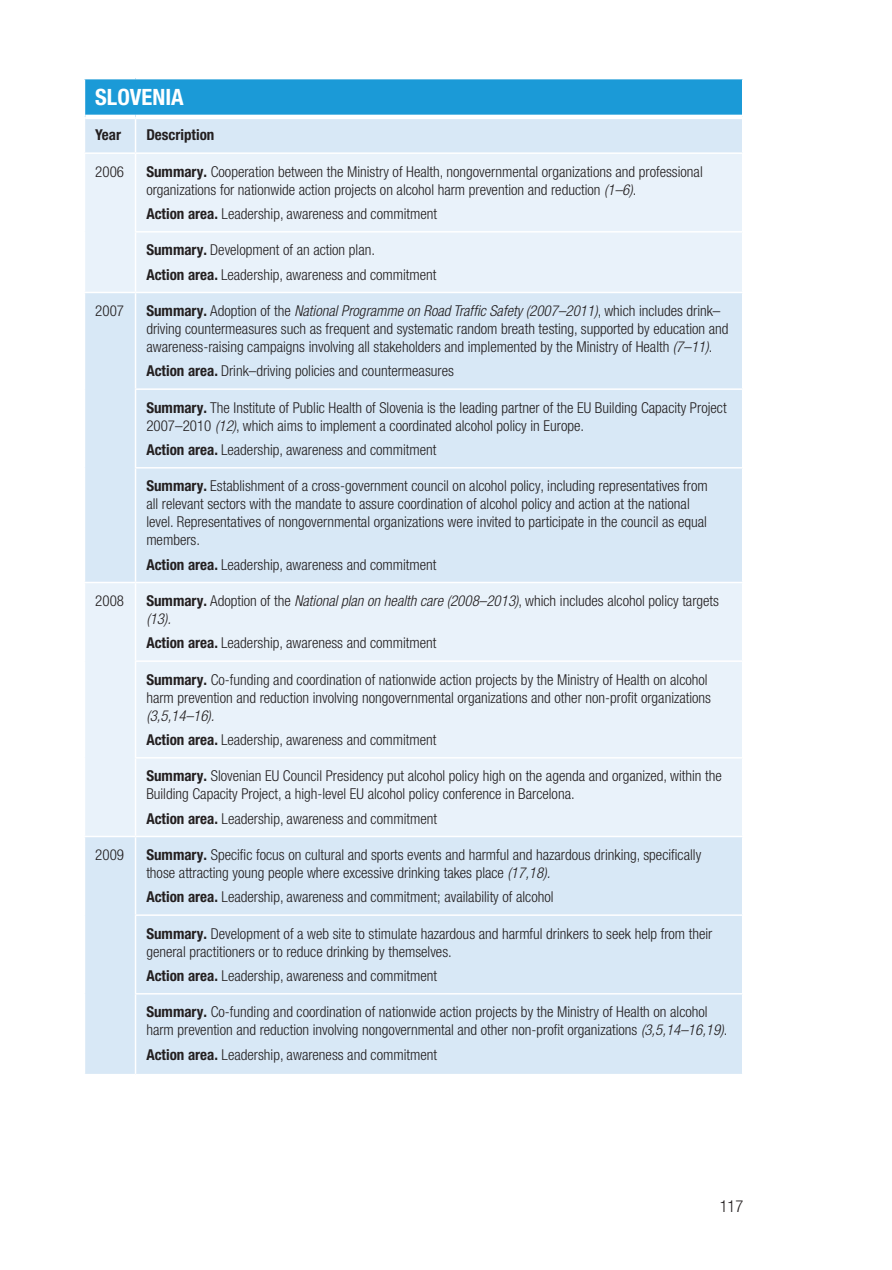
<style>
.page{position:relative;width:892px;height:1270px;background:#fff}
.page>*{position:absolute;margin:0;border:0;box-sizing:border-box;transform-origin:0 0}
.t1{font:700 condensed 22.5px "Helvetica Neue LT Pro";color:#fff}
.t2{font:300 condensed 16.5px "Helvetica Neue LT Pro";color:#231f20}
.t3{font:300 condensed 15px/18px "Helvetica Neue LT Pro";color:#231f20}
.t4{font:700 condensed 15px "Helvetica Neue LT Pro";color:#231f20}
.s1{font-weight:700}
.s2{font-style:italic}
</style>
<div class="page">
<div style="left:84px;top:79px;width:658px;height:38px;background:#1b9ad7"></div>
<div style="left:85px;top:119px;width:656px;height:954px;background:#d8e8f6"></div>
<svg style="left:85px;top:154px;width:656px;height:681px;background:#e1edf8"></svg>
<hr style="left:85px;top:115px;width:50px;height:4px;background:#fff">
<hr style="left:135px;top:119px;width:1px;height:33px;background:#fff">
<hr style="left:135px;top:115px;width:606px;height:4px;background:#fff">
<hr style="left:84px;top:152px;width:51px;height:2px;background:#fff">
<hr style="left:135px;top:152px;width:608px;height:2px;background:#fff">
<hr style="left:84px;top:79px;width:1px;height:38px;background:#fff">
<hr style="left:741px;top:79px;width:2px;height:38px;background:#fff">
<hr style="left:135px;top:154px;width:1px;height:77px;background:#fff">
<hr style="left:135px;top:232px;width:1px;height:60px;background:#fff">
<hr style="left:135px;top:231px;width:608px;height:1px;background:#fff">
<hr style="left:84px;top:292px;width:51px;height:1px;background:#fff">
<hr style="left:135px;top:293px;width:1px;height:95px;background:#fff">
<hr style="left:135px;top:292px;width:608px;height:1px;background:#fff">
<hr style="left:135px;top:390px;width:1px;height:77px;background:#fff">
<hr style="left:135px;top:388px;width:608px;height:2px;background:#fff">
<hr style="left:135px;top:468px;width:1px;height:113px;background:#fff">
<hr style="left:135px;top:467px;width:608px;height:1px;background:#fff">
<hr style="left:84px;top:581px;width:51px;height:2px;background:#fff">
<hr style="left:135px;top:583px;width:1px;height:77px;background:#fff">
<hr style="left:135px;top:581px;width:608px;height:2px;background:#fff">
<hr style="left:135px;top:661px;width:1px;height:95px;background:#fff">
<hr style="left:135px;top:660px;width:608px;height:1px;background:#fff">
<hr style="left:135px;top:758px;width:1px;height:77px;background:#fff">
<hr style="left:135px;top:756px;width:608px;height:2px;background:#fff">
<hr style="left:84px;top:835px;width:51px;height:2px;background:#fff">
<hr style="left:135px;top:837px;width:1px;height:77px;background:#fff">
<hr style="left:135px;top:835px;width:608px;height:2px;background:#fff">
<hr style="left:135px;top:915px;width:1px;height:77px;background:#fff">
<hr style="left:135px;top:914px;width:608px;height:1px;background:#fff">
<hr style="left:135px;top:994px;width:1px;height:79px;background:#fff">
<hr style="left:135px;top:992px;width:608px;height:2px;background:#fff">
<h1 class="t1" style="left:95px;top:84px;width:90px">SLOVENIA</h1>
<p class="t4" style="left:95px;top:126px;width:27px">Year</p>
<p class="t4" style="left:146px;top:126px;width:69px">Description</p>
<p class="t3" style="left:95px;top:162px;width:30px">2006</p>
<p class="t3" style="left:146px;top:162px;width:557px"><span class="s1">Summary.</span> Cooperation between the Ministry of Health, nongovernmental organizations and professional organizations for nationwide action projects on alcohol harm prevention and reduction <span class="s2">(1–6)</span>.</p>
<p class="t3" style="left:146px;top:205px;width:292px"><span class="s1">Action area.</span> Leadership, awareness and commitment</p>
<p class="t3" style="left:146px;top:238px;width:291px;line-height:24.3px"><span class="s1">Summary.</span> Development of an action plan.<br><span class="s1">Action area.</span> Leadership, awareness and commitment</p>
<p class="t3" style="left:95px;top:301px;width:30px">2007</p>
<p class="t3" style="left:146px;top:301px;width:583px"><span class="s1">Summary.</span> Adoption of the <span class="s2">National Programme on Road Traffic Safety (2007–2011)</span>, which includes drink– driving countermeasures such as frequent and systematic random breath testing, supported by education and awareness-raising campaigns involving all stakeholders and implemented by the Ministry of Health <span class="s2">(7–11)</span>.</p>
<p class="t3" style="left:146px;top:362px;width:309px"><span class="s1">Action area.</span> Drink–driving policies and countermeasures</p>
<p class="t3" style="left:146px;top:398px;width:581px"><span class="s1">Summary.</span> The Institute of Public Health of Slovenia is the leading partner of the EU Building Capacity Project<br>2007–2010 <span class="s2">(12)</span>, which aims to implement a coordinated alcohol policy in Europe.</p>
<p class="t3" style="left:146px;top:440px;width:291px"><span class="s1">Action area.</span> Leadership, awareness and commitment</p>
<p class="t3" style="left:146px;top:477px;width:562px"><span class="s1">Summary.</span> Establishment of a cross-government council on alcohol policy, including representatives from all relevant sectors with the mandate to assure coordination of alcohol policy and action at the national level. Representatives of nongovernmental organizations were invited to participate in the council as equal members.</p>
<p class="t3" style="left:146px;top:555px;width:291px"><span class="s1">Action area.</span> Leadership, awareness and commitment</p>
<p class="t3" style="left:95px;top:591px;width:30px">2008</p>
<p class="t3" style="left:146px;top:591px;width:574px"><span class="s1">Summary.</span> Adoption of the <span class="s2">National plan on health care (2008–2013)</span>, which includes alcohol policy targets <span class="s2">(13).</span></p>
<p class="t3" style="left:146px;top:634px;width:291px"><span class="s1">Action area.</span> Leadership, awareness and commitment</p>
<p class="t3" style="left:146px;top:670px;width:566px"><span class="s1">Summary.</span> Co-funding and coordination of nationwide action projects by the Ministry of Health on alcohol harm prevention and reduction involving nongovernmental organizations and other non-profit organizations</p>
<p class="t3" style="left:146px;top:703px;width:291px;line-height:24.3px"><span class="s2">(3,5,14–16).<br></span><span class="s1">Action area.</span> Leadership, awareness and commitment</p>
<p class="t3" style="left:146px;top:766px;width:576px"><span class="s1">Summary.</span> Slovenian EU Council Presidency put alcohol policy high on the agenda and organized, within the<br>Building Capacity Project, a high-level EU alcohol policy conference in Barcelona.</p>
<p class="t3" style="left:146px;top:809px;width:292px"><span class="s1">Action area.</span> Leadership, awareness and commitment</p>
<p class="t3" style="left:95px;top:845px;width:30px">2009</p>
<p class="t3" style="left:146px;top:845px;width:556px"><span class="s1">Summary.</span> Specific focus on cultural and sports events and harmful and hazardous drinking, specifically those attracting young people where excessive drinking takes place <span class="s2">(17,18).</span></p>
<p class="t3" style="left:146px;top:887px;width:408px"><span class="s1">Action area.</span> Leadership, awareness and commitment; availability of alcohol</p>
<p class="t3" style="left:146px;top:924px;width:567px"><span class="s1">Summary.</span> Development of a web site to stimulate hazardous and harmful drinkers to seek help from their general practitioners or to reduce drinking by themselves.</p>
<p class="t3" style="left:146px;top:966px;width:292px"><span class="s1">Action area.</span> Leadership, awareness and commitment</p>
<p class="t3" style="left:146px;top:1002px;width:582px"><span class="s1">Summary.</span> Co-funding and coordination of nationwide action projects by the Ministry of Health on alcohol harm prevention and reduction involving nongovernmental and other non-profit organizations <span class="s2">(3,5,14–16,19)</span>.</p>
<p class="t3" style="left:146px;top:1045px;width:292px"><span class="s1">Action area.</span> Leadership, awareness and commitment</p>
<p class="t2" style="left:719px;top:1196px;width:25px">117</p>
</div>
